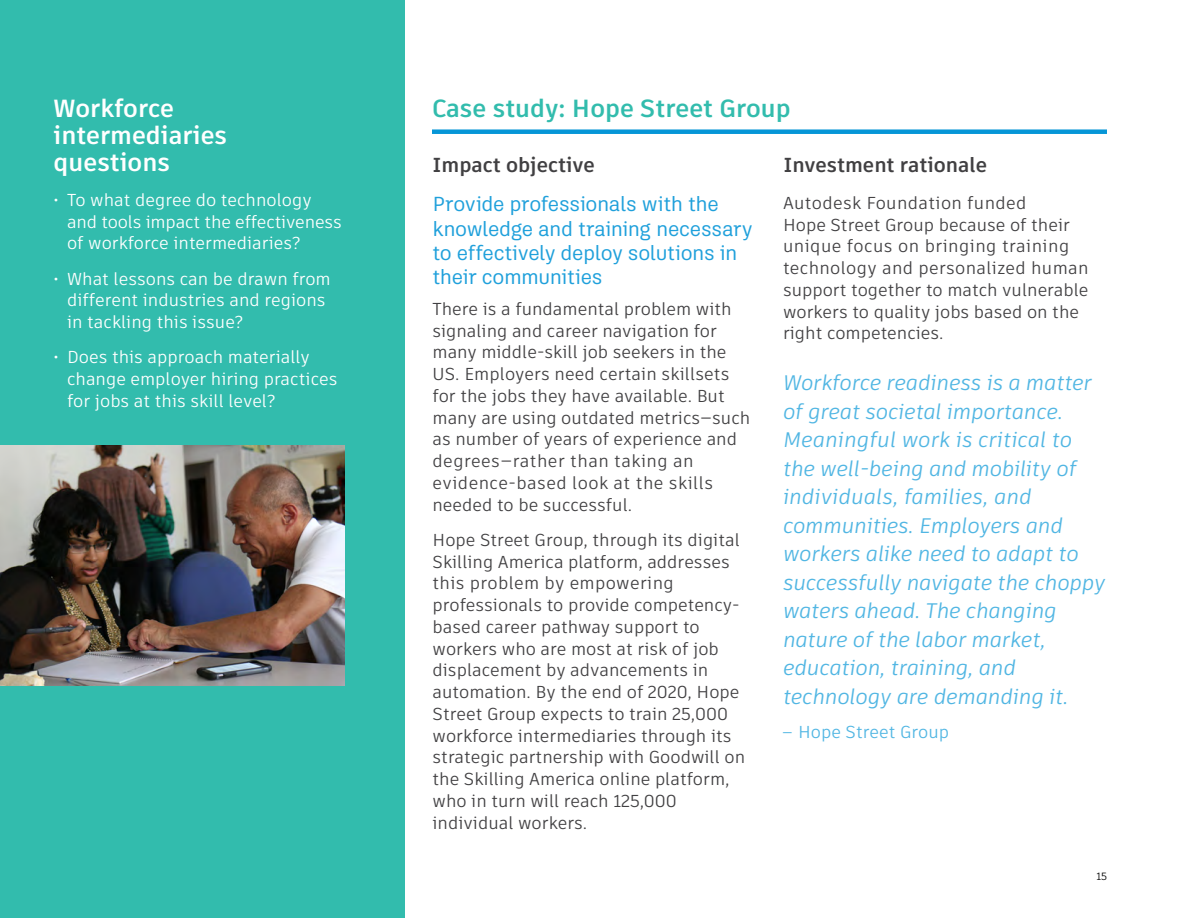
<style>
.page{position:relative;width:1188px;height:918px;background:#fff}
.page>*{position:absolute;margin:0;border:0;box-sizing:border-box;transform-origin:0 0}
.t1{font:700 24.75px/27px "Artifakt Element";color:#fff}
.t2{font:700 24.75px "Artifakt Element";color:#32bcad}
.t3{font:italic 21px/28.5px "Artifakt Element";letter-spacing:-.01em;color:#51b6e3}
.t4{font:20.25px/24.3px "Artifakt Legend";letter-spacing:-.02em;color:#1fa0db}
.t5{font:700 20.25px "Artifakt Element";color:#414042}
.t6{font:17.25px/21.8px "Artifakt Element";color:#414042}
.t7{font:17.25px/21.8px "Artifakt Element";color:#fff}
.t8{font:17.25px "Artifakt Element";color:#51b6e3}
.t9{font:10.5px "Artifakt Element";color:#000}
.s1{font-family:"Frutiger Next LTW1 G"}
</style>
<div class="page">
<div style="left:0;top:0;width:405px;height:918px;background:#32bcad"></div>
<div style="left:432px;top:129px;width:675px;height:5px;background:#0696d7"></div>
<img style="left:0;top:446px;width:344px;height:239px">
<h1 class="t1" style="left:54px;top:94px;width:175px">Workforce intermediaries questions</h1>
<p class="t7" style="left:67px;top:189px;width:276px;text-indent:-14px">• To what degree do technology and tools impact the effectiveness of workforce intermediaries?</p>
<p class="t7" style="left:67px;top:268px;width:265px;text-indent:-14px">• What lessons can be drawn from different industries and regions in tackling this issue?</p>
<p class="t7" style="left:67px;top:346px;width:272px;text-indent:-14px">• Does this approach materially change employer hiring practices for jobs at this skill level?</p>
<h1 class="t2" style="left:432px;top:91px;width:360px">Case study: Hope Street Group</h1>
<p class="t5" style="left:433px;top:151px;width:164px">Impact objective</p>
<p class="t5" style="left:784px;top:151px;width:205px">Investment rationale</p>
<p class="t4" style="left:433px;top:192px;width:322px">Provide professionals with the knowledge and training necessary to effectively deploy solutions in their communities</p>
<p class="t6" style="left:433px;top:298px;width:319px">There is a fundamental problem with signaling and career navigation for many middle-skill job seekers in the US. Employers need certain skillsets for the jobs they have available. But many are using outdated metrics—such as number of years of experience and degrees—rather than taking an evidence-based look at the skills needed to be successful.</p>
<p class="t6" style="left:433px;top:529px;width:314px">Hope Street Group, through its digital Skilling America platform, addresses this problem by empowering professionals to provide competency&shy;based career pathway support to workers who are most at risk of job displacement by advancements in automation. By the end of 2020, Hope Street Group expects to train 25,000 workforce intermediaries through its strategic partnership with Goodwill on the Skilling America online platform, who in turn will reach 125,000 individual workers.</p>
<p class="t6" style="left:783px;top:192px;width:307px">Autodesk Foundation funded<br>Hope Street Group because of their unique focus on bringing training technology and personalized human support together to match vulnerable workers to quality jobs based on the right competencies.</p>
<p class="t3" style="left:783px;top:369px;width:324px">Workforce readiness is a matter of great societal importance.<br>Meaningful work is critical to the well-being and mobility of individuals, families, and communities. Employers and workers alike need to adapt to successfully navigate the choppy waters ahead. The changing nature of the labor market, education, training, and technology are demanding it.</p>
<p class="t8" style="left:783px;top:720px;width:168px"><span class="s1">–</span> Hope Street Group</p>
<p class="t9" style="left:1096px;top:869px;width:12px">15</p>
</div>
